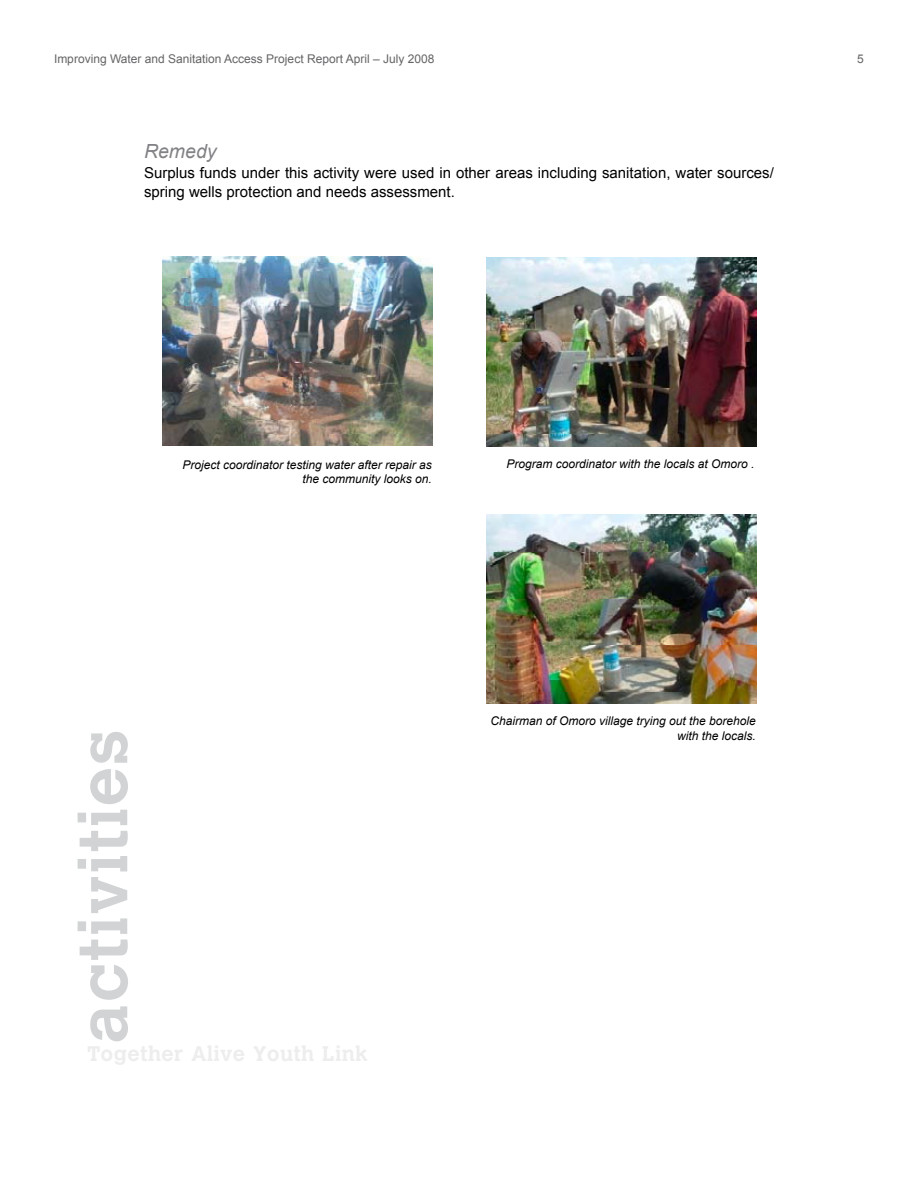
<style>
.page{position:relative;width:918px;height:1188px;background:#fff}
.page>*{position:absolute;margin:0;border:0;box-sizing:border-box;transform-origin:0 0}
.t1{font:700 67.5px "M Calvert";letter-spacing:.025em;color:#d1d3d4}
.t2{font:italic 19.5px "Arial";color:#808285}
.t3{font:15px/19.5px "Arial";color:#000}
.t4{font:italic 12px/14.4px "Arial";color:#000;text-align:right}
.t5{font:12px "Arial";color:#636467}
</style>
<div class="page">
<img style="left:162px;top:256px;width:270px;height:190px">
<img style="left:486px;top:258px;width:270px;height:189px">
<img style="left:486px;top:514px;width:270px;height:189px">
<p class="t5" style="left:54px;top:52px;width:382px">Improving Water and Sanitation Access Project Report April – July 2008</p>
<p class="t5" style="left:857px;top:52px;width:8px">5</p>
<h2 class="t2" style="left:144px;top:140px;width:74px">Remedy</h2>
<p class="t3" style="left:144px;top:163px;width:631px">Surplus funds under this activity were used in other areas including sanitation, water sources/ spring wells protection and needs assessment.</p>
<p class="t4" style="left:183px;top:458px;width:251px">Project coordinator testing water after repair as the community looks on.</p>
<p class="t4" style="left:506px;top:456px;width:250px">Program coordinator with the locals at Omoro .</p>
<h1 class="t1" style="left:61px;top:1044px;width:316px;rotate:-90deg">activities</h1>
<p class="t4" style="left:491px;top:714px;width:267px">Chairman of Omoro village trying out the borehole with the locals.</p>
</div>
